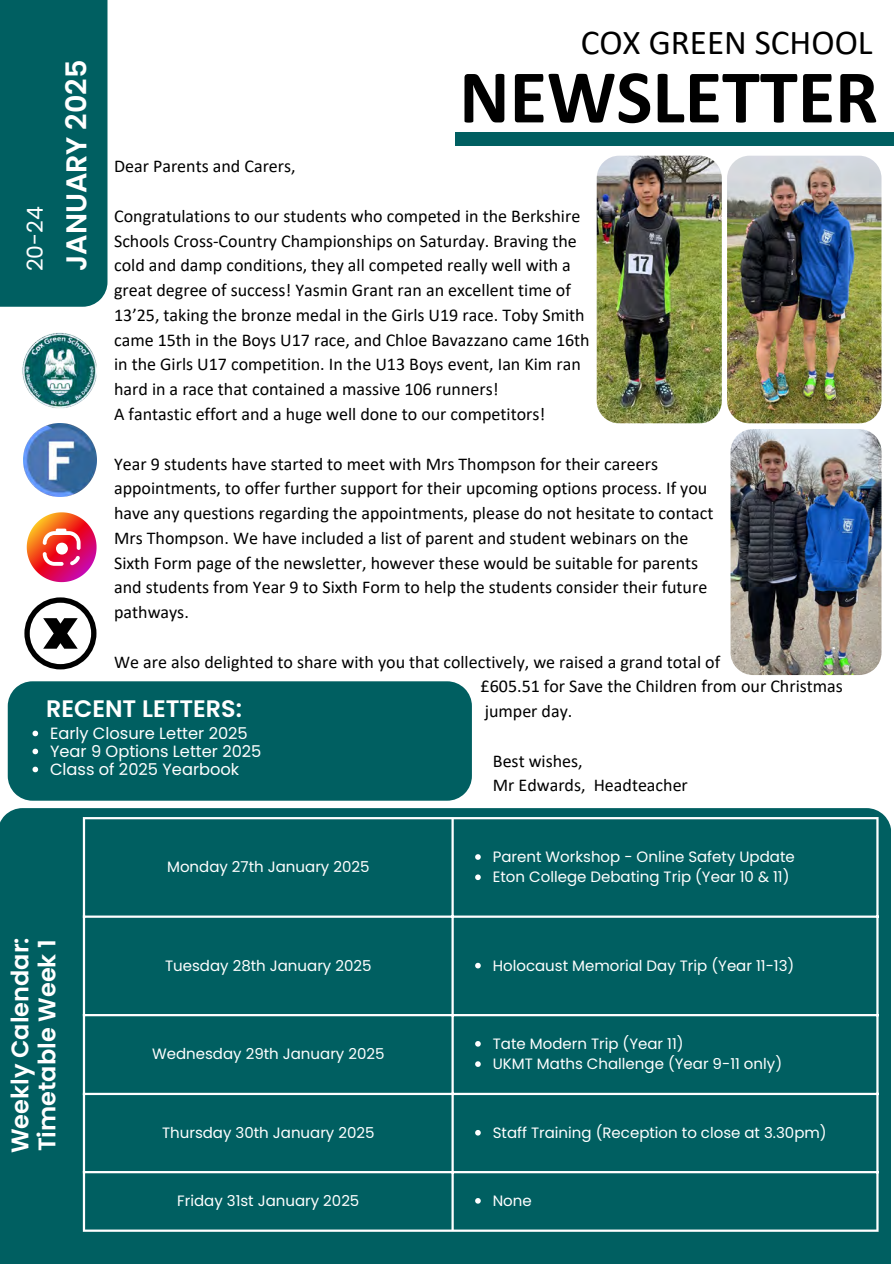
<style>
.page{position:relative;width:894px;height:1264px;background:#fff}
.page>*{position:absolute;margin:0;border:0;box-sizing:border-box;transform-origin:0 0}
.t1{font:700 76.5px "Calibri";color:#000}
.t2{font:35.1px "Calibri";color:#000}
.t3{font:600 28.65px "Poppins";color:#fff}
.t4{font:600 24px/27px "Poppins";color:#fff}
.t5{font:600 23.85px "Poppins";color:#fff}
.t6{font:21.9px "Poppins";color:#fff}
.t7{font:18px "Calibri";color:#000}
.t8{font:16.2px "Poppins";color:#fff}
.t9{font:15px "Poppins";color:#fff}
</style>
<div class="page">
<div style="left:455px;top:132px;width:438px;height:13px;background:#005f61"></div>
<div style="left:0;top:0;width:107px;height:306px;background:#005f61"></div>
<div style="left:8px;top:681px;width:464px;height:119px;background:#005f61"></div>
<div style="left:0;top:808px;width:891px;height:455px;background:#005f61"></div>
<svg style="left:475px;top:854px;width:5px;height:5px"></svg>
<svg style="left:475px;top:874px;width:5px;height:6px"></svg>
<svg style="left:475px;top:962px;width:5px;height:6px"></svg>
<svg style="left:475px;top:1041px;width:5px;height:5px"></svg>
<svg style="left:475px;top:1061px;width:5px;height:5px"></svg>
<svg style="left:475px;top:1129px;width:5px;height:6px"></svg>
<svg style="left:475px;top:1197px;width:5px;height:6px"></svg>
<hr style="left:83px;top:819px;width:2px;height:410px;background:#fff">
<hr style="left:451px;top:819px;width:2px;height:410px;background:#fff">
<hr style="left:876px;top:819px;width:2px;height:410px;background:#fff">
<hr style="left:83px;top:817px;width:795px;height:2px;background:#fff">
<hr style="left:83px;top:915px;width:795px;height:2px;background:#fff">
<hr style="left:83px;top:1014px;width:795px;height:2px;background:#fff">
<hr style="left:83px;top:1092px;width:795px;height:3px;background:#fff">
<hr style="left:83px;top:1170px;width:795px;height:3px;background:#fff">
<hr style="left:83px;top:1229px;width:795px;height:2px;background:#fff">
<img style="left:24px;top:423px;width:73px;height:73px">
<svg style="left:27px;top:512px;width:69px;height:70px"></svg>
<div style="left:56px;top:542px;width:12px;height:12px;background:#fff;border-radius:50%"></div>
<svg style="left:24px;top:597px;width:72px;height:72px"></svg>
<img style="left:22px;top:333px;width:75px;height:75px">
<img style="left:726px;top:156px;width:155px;height:267px;border-radius:23px">
<img style="left:596px;top:156px;width:125px;height:267px;border-radius:22px">
<img style="left:730px;top:429px;width:151px;height:246px;border-radius:22px">
<svg style="left:32px;top:730px;width:6px;height:6px"></svg>
<svg style="left:32px;top:748px;width:6px;height:6px"></svg>
<svg style="left:32px;top:766px;width:6px;height:6px"></svg>
<p class="t2" style="left:580px;top:28px;width:293px">COX GREEN SCHOOL</p>
<p class="t1" style="left:459px;top:65px;width:420px">NEWSLETTER</p>
<p class="t3" style="left:56px;top:271px;width:213px;rotate:-90deg">JANUARY 2025</p>
<h5 class="t7" style="left:114px;top:159px;width:183px">Dear Parents and Carers,</h5>
<h3 class="t7" style="left:114px;top:208px;width:467px">Congratulations to our students who competed in the Berkshire</h3>
<h2 class="t7" style="left:114px;top:233px;width:464px">Schools Cross-Country Championships on Saturday. Braving the</h2>
<h1 class="t7" style="left:114px;top:258px;width:458px">cold and damp conditions, they all competed really well with a</h1>
<p class="t7" style="left:114px;top:283px;width:458px">great degree of success! Yasmin Grant ran an excellent time of</p>
<p class="t7" style="left:114px;top:307px;width:472px">13’25, taking the bronze medal in the Girls U19 race. Toby Smith</p>
<p class="t7" style="left:114px;top:332px;width:477px">came 15th in the Boys U17 race, and Chloe Bavazzano came 16th</p>
<p class="t7" style="left:114px;top:357px;width:468px">in the Girls U17 competition. In the U13 Boys event, Ian Kim ran</p>
<p class="t7" style="left:114px;top:382px;width:386px">hard in a race that contained a massive 106 runners!</p>
<p class="t7" style="left:114px;top:406px;width:432px">A fantastic effort and a huge well done to our competitors!</p>
<p class="t7" style="left:114px;top:456px;width:545px">Year 9 students have started to meet with Mrs Thompson for their careers</p>
<p class="t7" style="left:114px;top:481px;width:594px">appointments, to offer further support for their upcoming options process. If you</p>
<p class="t7" style="left:114px;top:505px;width:600px">have any questions regarding the appointments, please do not hesitate to contact</p>
<p class="t7" style="left:114px;top:530px;width:575px">Mrs Thompson. We have included a list of parent and student webinars on the</p>
<p class="t7" style="left:114px;top:555px;width:585px">Sixth Form page of the newsletter, however these would be suitable for parents</p>
<p class="t7" style="left:114px;top:580px;width:594px">and students from Year 9 to Sixth Form to help the students consider their future</p>
<p class="t7" style="left:114px;top:604px;width:76px">pathways.</p>
<p class="t7" style="left:114px;top:654px;width:607px">We are also delighted to share with you that collectively, we raised a grand total of</p>
<p class="t7" style="left:480px;top:679px;width:363px">£605.51 for Save the Children from our Christmas</p>
<p class="t7" style="left:484px;top:703px;width:89px">jumper day.</p>
<p class="t7" style="left:492px;top:753px;width:91px">Best wishes,</p>
<p class="t7" style="left:492px;top:778px;width:196px">Mr Edwards, Headteacher</p>
<p class="t6" style="left:20px;top:271px;width:66px;rotate:-90deg">20-24</p>
<h6 class="t5" style="left:46px;top:691px;width:197px">RECENT LETTERS:</h6>
<p class="t8" style="left:50px;top:721px;width:199px">Early Closure Letter 2025</p>
<p class="t8" style="left:50px;top:739px;width:213px">Year 9 Options Letter 2025</p>
<p class="t8" style="left:50px;top:757px;width:191px">Class of 2025 Yearbook</p>
<p class="t4" style="left:7px;top:1153px;width:217px;rotate:-90deg">Weekly Calendar:<br>Timetable Week 1</p>
<p class="t9" style="left:167px;top:856px;width:204px">Monday 27th January 2025</p>
<p class="t9" style="left:492px;top:846px;width:303px">Parent Workshop - Online Safety Update</p>
<p class="t9" style="left:492px;top:866px;width:298px">Eton College Debating Trip (Year 10 &amp; 11)</p>
<p class="t9" style="left:165px;top:954px;width:208px">Tuesday 28th January 2025</p>
<p class="t9" style="left:492px;top:954px;width:303px">Holocaust Memorial Day Trip (Year 11-13)</p>
<p class="t9" style="left:152px;top:1043px;width:234px">Wednesday 29th January 2025</p>
<p class="t9" style="left:492px;top:1033px;width:192px">Tate Modern Trip (Year 11)</p>
<p class="t9" style="left:492px;top:1053px;width:291px">UKMT Maths Challenge (Year 9-11 only)</p>
<p class="t9" style="left:162px;top:1122px;width:214px">Thursday 30th January 2025</p>
<p class="t9" style="left:492px;top:1122px;width:335px">Staff Training (Reception to close at 3.30pm)</p>
<p class="t9" style="left:177px;top:1190px;width:184px">Friday 31st January 2025</p>
<h4 class="t9" style="left:492px;top:1190px;width:41px">None</h4>
</div>
